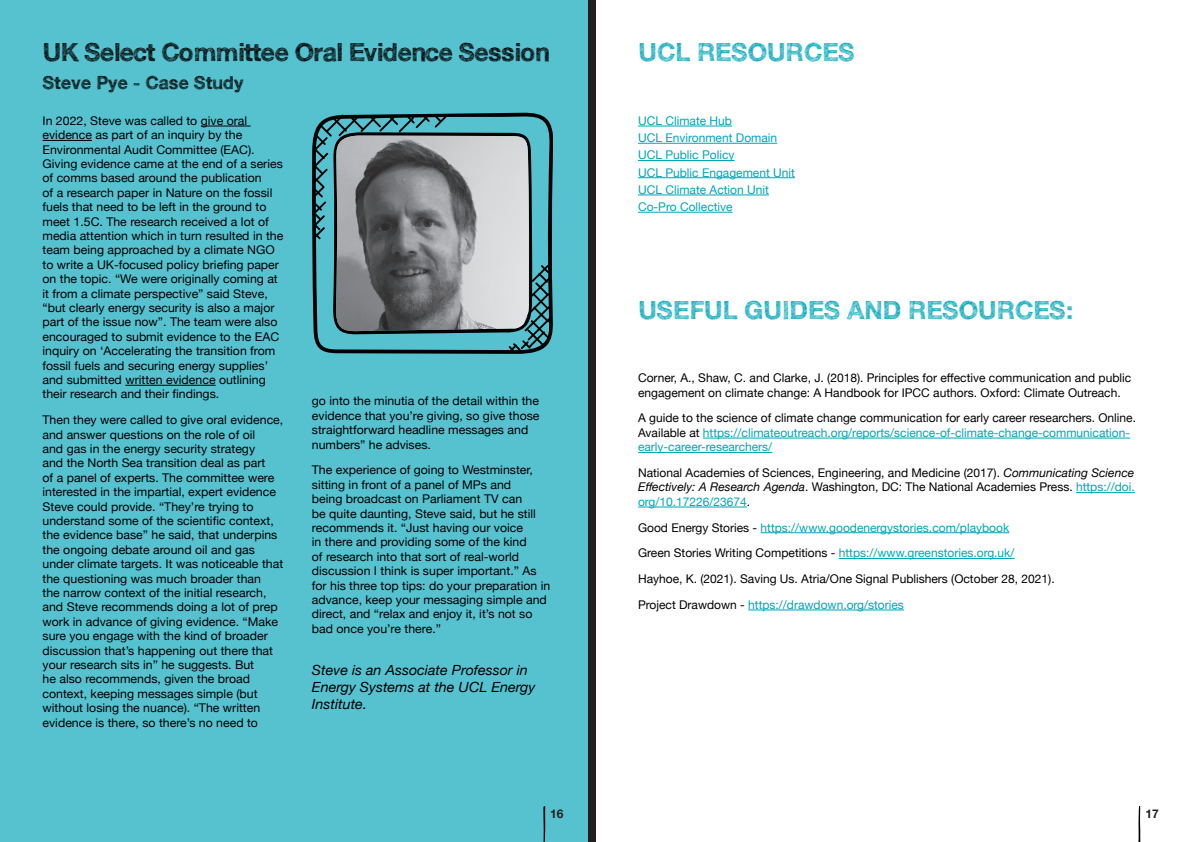
<style>
.page{position:relative;width:1191px;height:842px;background:#fff}
.page>*{position:absolute;margin:0;border:0;box-sizing:border-box;transform-origin:0 0}
.t1{font:700 25px "Sketchetik";color:#00a6b9}
.t2{font:700 25px "Sketchetik";letter-spacing:-.025em;color:#000}
.t3{font:700 18px "Sketchetik";color:#000}
.t4{font:italic 14px/16.8px "Helvetica Neue";color:#000}
.t5{font:12px/14.4px "Helvetica Neue";color:#000}
.t6{font:12px/17.2px "Helvetica Neue";color:#00a6b9}
.t7{font:700 12px "Helvetica Neue";color:#231f20}
.s1{color:#000}
.s2{font-style:italic}
.s3{color:#00a6b9}
</style>
<div class="page">
<div style="left:0;top:0;width:588px;height:842px;background:#56c2d0"></div>
<svg style="left:1138px;top:806px;width:2px;height:36px"></svg>
<svg style="left:543px;top:806px;width:2px;height:36px"></svg>
<div style="left:588px;top:0;width:7px;height:842px;background:#231f20"></div>
<hr style="left:201px;top:126px;width:50px;height:1px;background:#000">
<hr style="left:43px;top:140px;width:49px;height:1px;background:#000">
<hr style="left:125px;top:385px;width:91px;height:1px;background:#000">
<svg style="left:312px;top:113px;width:241px;height:241px"></svg>
<svg style="left:333px;top:132px;width:199px;height:203px"></svg>
<img style="left:335px;top:136px;width:194px;height:195px">
<hr style="left:638px;top:126px;width:94px;height:1px;background:#00a6b9">
<hr style="left:638px;top:143px;width:139px;height:1px;background:#00a6b9">
<hr style="left:638px;top:160px;width:96px;height:1px;background:#00a6b9">
<hr style="left:638px;top:177px;width:157px;height:1px;background:#00a6b9">
<hr style="left:638px;top:195px;width:131px;height:1px;background:#00a6b9">
<hr style="left:638px;top:212px;width:94px;height:1px;background:#00a6b9">
<hr style="left:703px;top:438px;width:427px;height:1px;background:#00a6b9">
<hr style="left:638px;top:452px;width:134px;height:1px;background:#00a6b9">
<hr style="left:1076px;top:492px;width:58px;height:1px;background:#00a6b9">
<hr style="left:638px;top:507px;width:109px;height:1px;background:#00a6b9">
<hr style="left:760px;top:532px;width:249px;height:1px;background:#00a6b9">
<hr style="left:838px;top:558px;width:176px;height:1px;background:#00a6b9">
<hr style="left:748px;top:610px;width:156px;height:1px;background:#00a6b9">
<h1 class="t2" style="left:43px;top:37px;width:509px">UK Select Committee Oral Evidence Session</h1>
<h2 class="t3" style="left:43px;top:71px;width:202px">Steve Pye - Case Study</h2>
<p class="t5" style="left:43px;top:114px;width:242px">In 2022, Steve was called to give oral evidence as part of an inquiry by the Environmental Audit Committee (EAC).<br>Giving evidence came at the end of a series of comms based around the publication<br>of a research paper in Nature on the fossil fuels that need to be left in the ground to meet 1.5C. The research received a lot of media attention which in turn resulted in the team being approached by a climate NGO to write a UK-focused policy briefing paper on the topic. “We were originally coming at it from a climate perspective” said Steve, “but clearly energy security is also a major part of the issue now”. The team were also encouraged to submit evidence to the EAC inquiry on ‘Accelerating the transition from fossil fuels and securing energy supplies’ and submitted written evidence outlining their research and their findings.</p>
<p class="t5" style="left:43px;top:413px;width:242px">Then they were called to give oral evidence, and answer questions on the role of oil<br>and gas in the energy security strategy<br>and the North Sea transition deal as part<br>of a panel of experts. The committee were interested in the impartial, expert evidence Steve could provide. “They’re trying to understand some of the scientific context, the evidence base” he said, that underpins the ongoing debate around oil and gas under climate targets. It was noticeable that the questioning was much broader than<br>the narrow context of the initial research, and Steve recommends doing a lot of prep work in advance of giving evidence. “Make sure you engage with the kind of broader discussion that’s happening out there that your research sits in” he suggests. But<br>he also recommends, given the broad context, keeping messages simple (but without losing the nuance). “The written evidence is there, so there’s no need to</p>
<p class="t5" style="left:312px;top:395px;width:229px">go into the minutia of the detail within the evidence that you’re giving, so give those straightforward headline messages and numbers” he advises.</p>
<p class="t5" style="left:312px;top:464px;width:240px">The experience of going to Westminster, sitting in front of a panel of MPs and<br>being broadcast on Parliament TV can<br>be quite daunting, Steve said, but he still recommends it. “Just having our voice<br>in there and providing some of the kind<br>of research into that sort of real-world discussion I think is super important.” As for his three top tips: do your preparation in advance, keep your messaging simple and direct, and “relax and enjoy it, it’s not so bad once you’re there.”</p>
<p class="t4" style="left:312px;top:663px;width:225px">Steve is an Associate Professor in<br>Energy Systems at the UCL Energy<br>Institute.</p>
<h1 class="t1" style="left:638px;top:37px;width:218px">UCL RESOURCES</h1>
<p class="t6" style="left:638px;top:113px;width:158px">UCL Climate Hub<br>UCL Environment Domain<br>UCL Public Policy<br>UCL Public Engagement Unit<br>UCL Climate Action Unit<br>Co-Pro Collective</p>
<h1 class="t1" style="left:638px;top:295px;width:436px">USEFUL GUIDES AND RESOURCES:</h1>
<p class="t5" style="left:638px;top:371px;width:495px">Corner, A., Shaw, C. and Clarke, J. (2018). Principles for effective communication and public engagement on climate change: A Handbook for IPCC authors. Oxford: Climate Outreach.</p>
<p class="t6" style="left:638px;top:412px;width:499px;line-height:14.4px"><span class="s1">A guide to the science of climate change communication for early career researchers. Online.<br>Available at</span> https://climateoutreach.org/reports/science-of-climate-change-communication&shy;early-career-researchers/</p>
<p class="t5" style="left:638px;top:466px;width:498px;text-align:justify">National Academies of Sciences, Engineering, and Medicine (2017). <span class="s2">Communicating Science Effectively: A Research Agenda</span>. Washington, DC: The National Academies Press. <span class="s3">https://doi. org/10.17226/23674</span>.</p>
<p class="t5" style="left:638px;top:515px;width:418px;line-height:25.7px">Good Energy Stories - <span class="s3">https://www.goodenergystories.com/playbook<br></span>Green Stories Writing Competitions - <span class="s3">https://www.greenstories.org.uk/ </span>Hayhoe, K. (2021). Saving Us. Atria/One Signal Publishers (October 28, 2021).<br>Project Drawdown - <span class="s3">https://drawdown.org/stories</span></p>
<p class="t7" style="left:550px;top:804px;width:15px">16</p>
<p class="t7" style="left:1145px;top:804px;width:15px">17</p>
</div>
